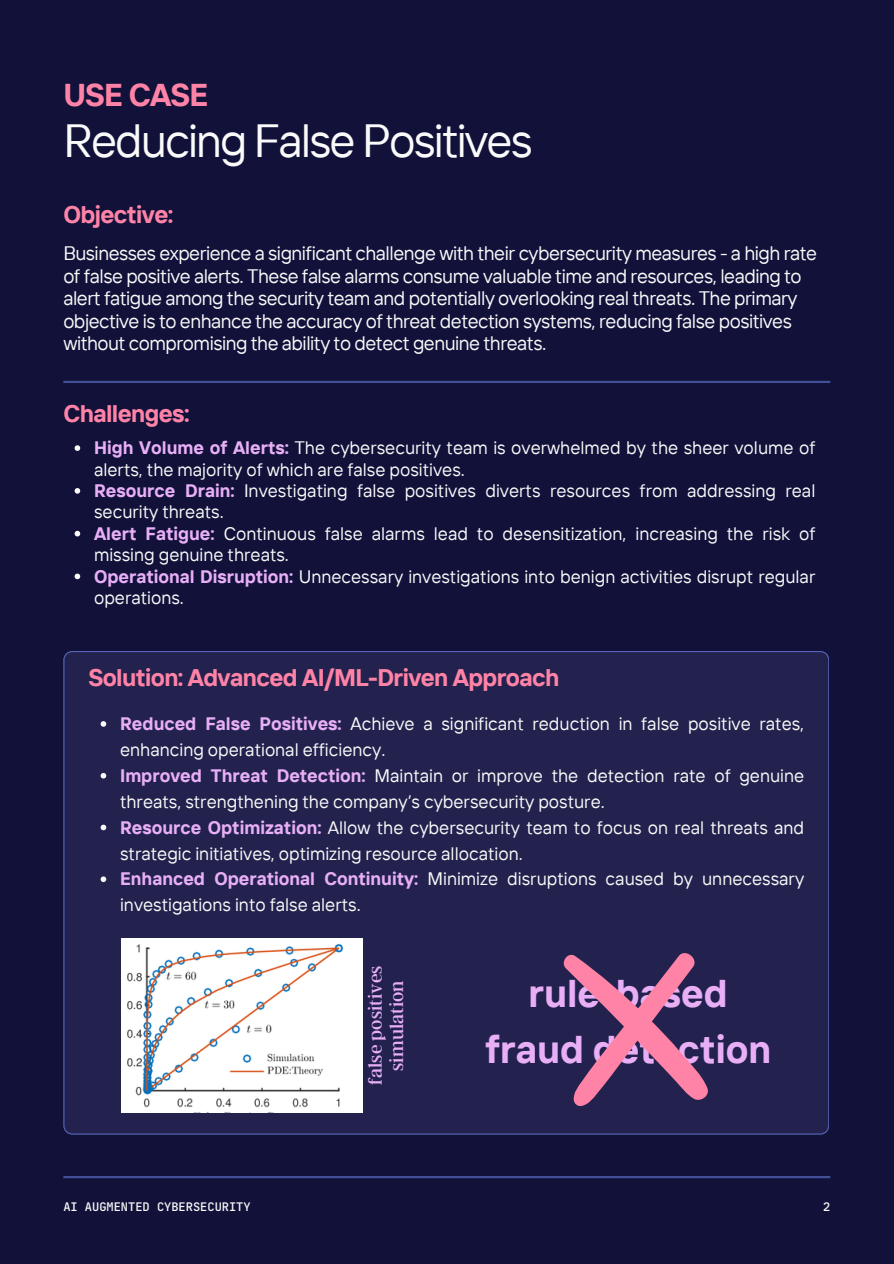
<style>
.page{position:relative;width:894px;height:1264px;background:#fff}
.page>*{position:absolute;margin:0;border:0;box-sizing:border-box;transform-origin:0 0}
.t1{font:46.5px "TT Interphases";letter-spacing:-.04em;color:#fafafa}
.t2{font:700 38.55px/55.5px "TT Interphases";color:#e8aff6;text-align:center}
.t3{font:700 31.5px "TT Interphases";letter-spacing:-.025em;color:#ff83a7}
.t4{font:700 24px "TT Interphases";letter-spacing:-.025em;color:#ff83a7}
.t5{font:19.5px/22.5px "TT Interphases";letter-spacing:-.025em;color:#fafafa}
.t6{font:19.5px/21.3px "Argent CF";color:#e8aff6;text-align:center}
.t7{font:18px/25.8px "TT Interphases";color:#fafafa}
.t8{font:500 12px "Jet Brains Mono";color:#fafafa}
.s1{font-weight:700;color:#e8aff6}
</style>
<div class="page">
<div style="left:0;top:0;width:893px;height:1263px;background:#11113a"></div>
<hr style="left:63px;top:1175px;width:767px;height:3px;background:#5566b8">
<hr style="left:63px;top:381px;width:767px;height:2px;background:#5566b8">
<div style="left:63px;top:651px;width:765px;height:483px;background:#23224e"></div>
<svg style="left:559px;top:947px;width:151px;height:159px;background:#643f68"></svg>
<img style="left:121px;top:938px;width:241px;height:174px">
<svg style="left:101px;top:721px;width:5px;height:5px"></svg>
<svg style="left:101px;top:773px;width:5px;height:5px"></svg>
<svg style="left:101px;top:824px;width:5px;height:6px"></svg>
<svg style="left:101px;top:876px;width:5px;height:6px"></svg>
<svg style="left:75px;top:445px;width:5px;height:6px"></svg>
<svg style="left:75px;top:488px;width:5px;height:5px"></svg>
<svg style="left:75px;top:531px;width:5px;height:5px"></svg>
<svg style="left:75px;top:573px;width:5px;height:6px"></svg>
<h5 class="t3" style="left:63px;top:75px;width:146px">USE CASE</h5>
<p class="t1" style="left:63px;top:110px;width:470px">Reducing False Positives</p>
<p class="t4" style="left:63px;top:199px;width:111px">Objective:</p>
<h4 class="t5" style="left:63px;top:241px;width:755px">Businesses experience a significant challenge with their cybersecurity measures - a high rate of false positive alerts. These false alarms consume valuable time and resources, leading to alert fatigue among the security team and potentially overlooking real threats. The primary objective is to enhance the accuracy of threat detection systems, reducing false positives without compromising the ability to detect genuine threats.</h4>
<h2 class="t4" style="left:63px;top:397px;width:128px">Challenges:</h2>
<p class="t7" style="left:94px;top:437px;width:722px;line-height:21.3px"><span class="s1">High Volume of Alerts:</span> The cybersecurity team is overwhelmed by the sheer volume of alerts, the majority of which are false positives.</p>
<p class="t7" style="left:94px;top:479px;width:722px;line-height:21.3px"><span class="s1">Resource Drain:</span> Investigating false positives diverts resources from addressing real security threats.</p>
<p class="t7" style="left:94px;top:522px;width:722px;line-height:21.3px"><span class="s1">Alert Fatigue:</span> Continuous false alarms lead to desensitization, increasing the risk of missing genuine threats.</p>
<p class="t7" style="left:94px;top:565px;width:722px;line-height:21.3px"><span class="s1">Operational Disruption:</span> Unnecessary investigations into benign activities disrupt regular operations.</p>
<p class="t4" style="left:88px;top:662px;width:472px">Solution: Advanced AI/ML-Driven Approach</p>
<h4 class="t7" style="left:120px;top:710px;width:685px"><span class="s1">Reduced False Positives:</span> Achieve a significant reduction in false positive rates, enhancing operational efficiency.</h4>
<h5 class="t7" style="left:120px;top:762px;width:685px"><span class="s1">Improved Threat Detection:</span> Maintain or improve the detection rate of genuine threats, strengthening the company’s cybersecurity posture.</h5>
<h4 class="t7" style="left:120px;top:814px;width:685px"><span class="s1">Resource Optimization:</span> Allow the cybersecurity team to focus on real threats and strategic initiatives, optimizing resource allocation.</h4>
<p class="t7" style="left:120px;top:865px;width:685px"><span class="s1">Enhanced Operational Continuity:</span> Minimize disruptions caused by unnecessary investigations into false alerts.</p>
<p class="t6" style="left:364px;top:1085px;width:121px;rotate:-90deg">false positives simulation</p>
<h3 class="t2" style="left:485px;top:965px;width:288px">rule-based fraud detection</h3>
<p class="t8" style="left:63px;top:1198px;width:189px">AI AUGMENTED CYBERSECURITY</p>
<p class="t8" style="left:822px;top:1198px;width:9px">2</p>
</div>
